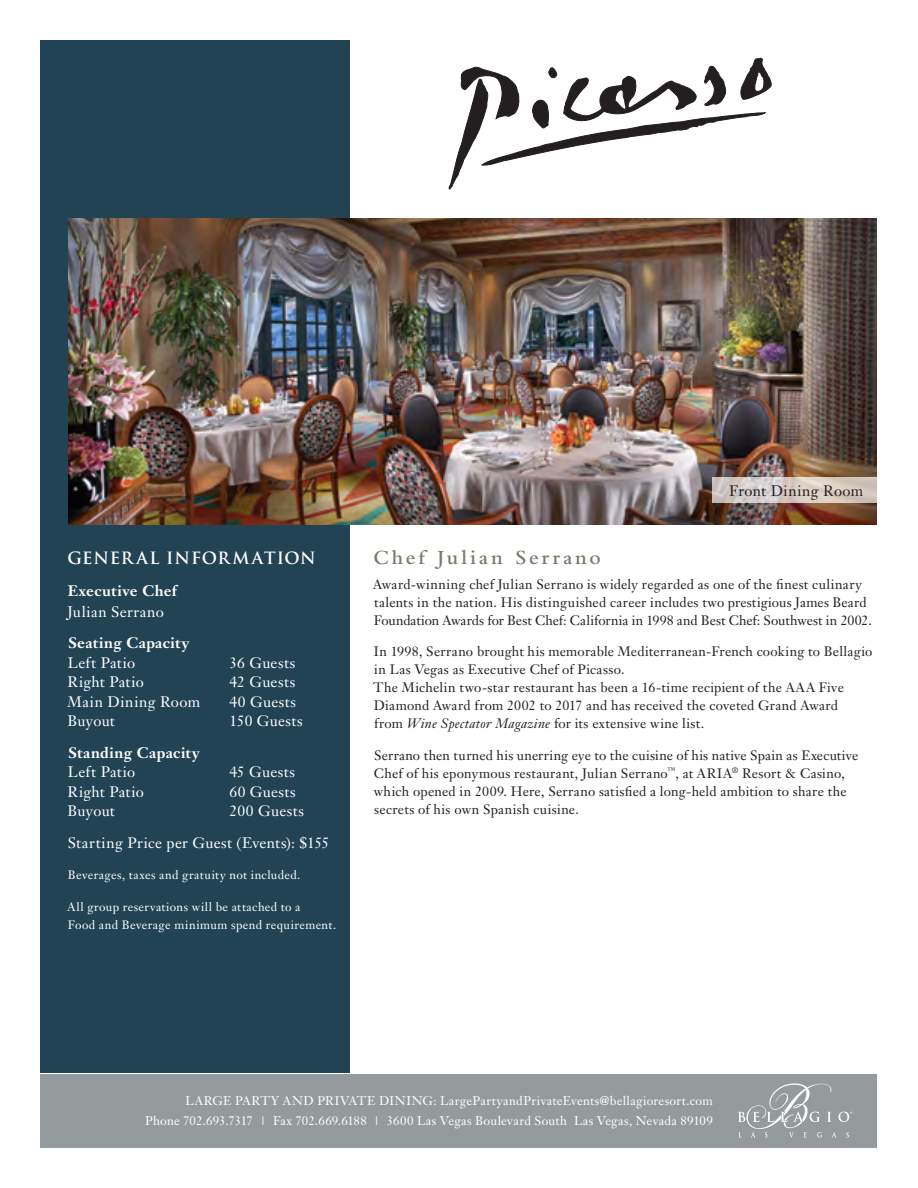
<style>
.page{position:relative;width:918px;height:1188px;background:#fff}
.page>*{position:absolute;margin:0;border:0;box-sizing:border-box;transform-origin:0 0}
.t1{font:600 21px "Bembo Std";letter-spacing:.135em;color:#7c796b}
.t2{font:700 16.5px "Trajan Pro";letter-spacing:.045em;color:#fff}
.t3{font:15px/31.5px "Janson Text LT Std";letter-spacing:.025em;color:#fff}
.t4{font:700 15px "Janson Text LT Std";letter-spacing:.025em;color:#fff}
.t5{font:15px "Janson Text LT Std";letter-spacing:.02em;color:#231f20}
.t6{font:13.5px/18px "Janson Text LT Std";letter-spacing:.015em;color:#231f20}
.t7{font:12.45px/19.5px "Janson Text LT Std";letter-spacing:.02em;color:#fff;text-align:right}
.t8{font:12px/18px "Janson Text LT Std";letter-spacing:.035em;color:#fff}
.s1{font-style:italic}
</style>
<div class="page">
<div style="left:40px;top:1074px;width:838px;height:74px;background:#959b9d"></div>
<svg style="left:738px;top:1083px;width:114px;height:55px"></svg>
<div style="left:40px;top:40px;width:310px;height:1033px;background:#214354"></div>
<img style="left:68px;top:218px;width:809px;height:306px">
<svg style="left:712px;top:478px;width:165px;height:25px;background:#d4cac4"></svg>
<svg style="left:449px;top:58px;width:323px;height:131px"></svg>
<p class="t2" style="left:67px;top:548px;width:250px">GENER AL INFORMATION</p>
<p class="t4" style="left:68px;top:581px;width:110px">Executive Chef</p>
<p class="t3" style="left:67px;top:596px;width:98px">Julian Serrano</p>
<p class="t4" style="left:68px;top:633px;width:122px">Seating Capacity</p>
<p class="t3" style="left:68px;top:647px;width:69px">Left Patio</p>
<p class="t3" style="left:229px;top:647px;width:67px">36 Guests</p>
<p class="t3" style="left:68px;top:666px;width:78px">Right Patio</p>
<p class="t3" style="left:229px;top:666px;width:67px">42 Guests</p>
<p class="t3" style="left:68px;top:686px;width:134px">Main Dining Room</p>
<p class="t3" style="left:229px;top:686px;width:68px">40 Guests</p>
<p class="t3" style="left:68px;top:705px;width:49px">Buyout</p>
<p class="t3" style="left:229px;top:705px;width:75px">150 Guests</p>
<p class="t4" style="left:68px;top:743px;width:133px">Standing Capacity</p>
<p class="t3" style="left:68px;top:756px;width:69px">Left Patio</p>
<p class="t3" style="left:229px;top:756px;width:67px">45 Guests</p>
<p class="t3" style="left:68px;top:776px;width:78px">Right Patio</p>
<p class="t3" style="left:229px;top:776px;width:68px">60 Guests</p>
<p class="t3" style="left:68px;top:795px;width:49px">Buyout</p>
<p class="t3" style="left:68px;top:795px;width:263px;text-indent:162px">200 Guests<br>Starting Price per Guest (Events): $155</p>
<p class="t8" style="left:68px;top:866px;width:234px">Beverages, taxes and gratuity not included.</p>
<p class="t8" style="left:68px;top:898px;width:270px">All group reservations will be attached to a<br>Food and Beverage minimum spend requirement.</p>
<p class="t5" style="left:729px;top:481px;width:136px">Front Dining Room</p>
<h1 class="t1" style="left:374px;top:546px;width:229px">Chef Julian Serrano</h1>
<p class="t6" style="left:373px;top:575px;width:500px">Award-winning chef Julian Serrano is widely regarded as one of the finest culinary talents in the nation. His distinguished career includes two prestigious James Beard<br>Foundation Awards for Best Chef: California in 1998 and Best Chef: Southwest in 2002.</p>
<p class="t6" style="left:373px;top:642px;width:501px">In 1998, Serrano brought his memorable Mediterranean-French cooking to Bellagio in Las Vegas as Executive Chef of Picasso.<br>The Michelin two-star restaurant has been a 16-time recipient of the AAA Five Diamond Award from 2002 to 2017 and has received the coveted Grand Award<br>from <span class="s1">Wine Spectator Magazine</span> for its extensive wine list.</p>
<p class="t6" style="left:374px;top:746px;width:486px">Serrano then turned his unerring eye to the cuisine of his native Spain as Executive Chef of his eponymous restaurant, Julian Serrano<sup>™</sup>, at ARIA<sup>®</sup> Resort &amp; Casino, which opened in 2009. Here, Serrano satisfied a long-held ambition to share the secrets of his own Spanish cuisine.</p>
<p class="t7" style="left:145px;top:1091px;width:569px">LARGE PARTY AND PRIVATE DINING: LargePartyandPrivateEvents@bellagioresort.com<br>Phone 702.693.7317 | Fax 702.669.6188 | 3600 Las Vegas Boulevard South Las Vegas, Nevada 89109</p>
</div>
